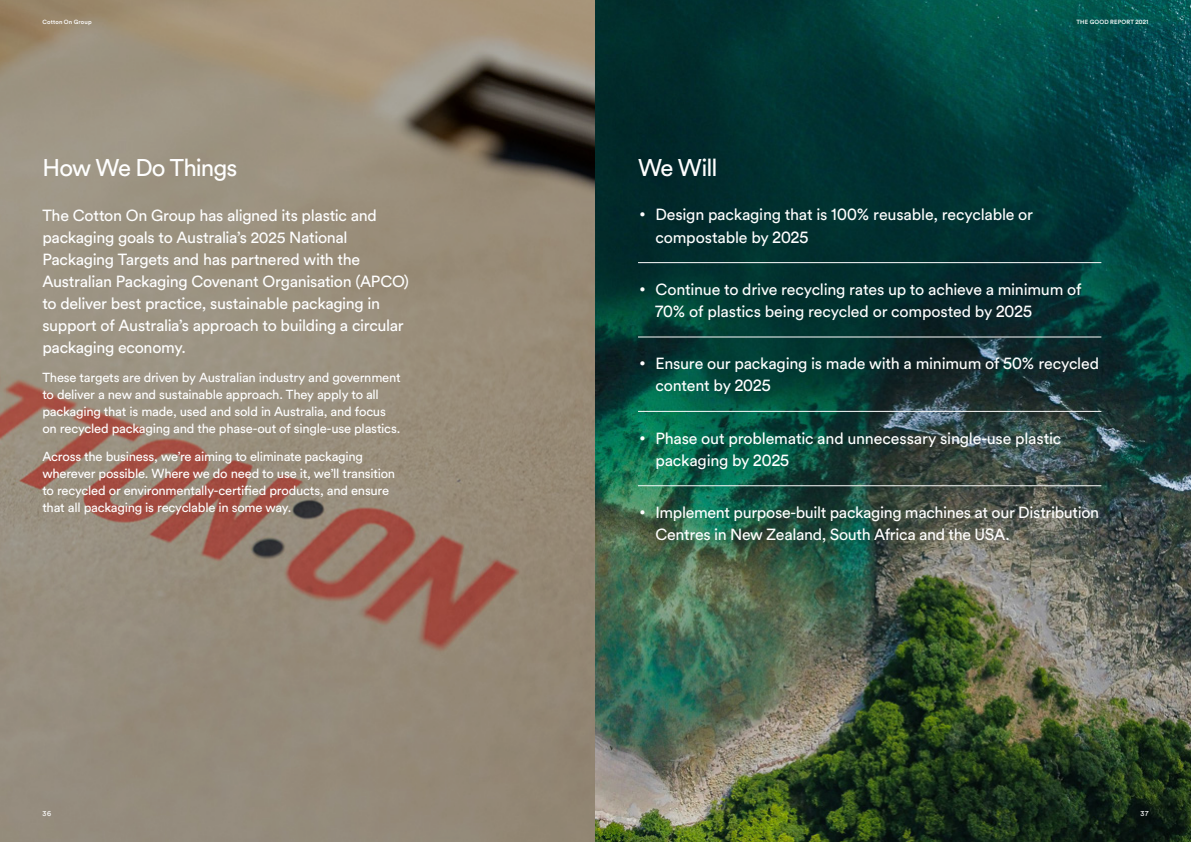
<style>
.page{position:relative;width:1191px;height:842px;background:#fff}
.page>*{position:absolute;margin:0;border:0;box-sizing:border-box;transform-origin:0 0}
.t1{font:500 24px "Circular CO";letter-spacing:-.04em;color:#fff}
.t2{font:500 16px/22.2px "Circular CO";letter-spacing:-.01em;color:#fff}
.t3{font:16px/22px "Circular Pro";letter-spacing:-.02em;color:#fff}
.t4{font:13px/17px "Circular Pro";letter-spacing:-.02em;color:#fff}
.t5{font:500 7px "Circular CO";color:#fff}
.t6{font:600 6px "Circular CO";letter-spacing:.025em;color:#fff}
</style>
<div class="page">
<img style="left:595px;top:0;width:596px;height:842px">
<svg style="left:0;top:0;width:595px;height:842px;background:#968776"></svg>
<hr style="left:638px;top:262px;width:463px;height:1px;background:#fff">
<hr style="left:638px;top:337px;width:463px;height:1px;background:#fff">
<hr style="left:638px;top:411px;width:463px;height:1px;background:#fff">
<hr style="left:638px;top:485px;width:463px;height:1px;background:#fff">
<p class="t6" style="left:43px;top:19px;width:51px">Cotton On Group</p>
<p class="t6" style="left:1076px;top:19px;width:73px">THE GOOD REPORT 2021</p>
<h1 class="t1" style="left:43px;top:155px;width:196px">How We Do Things</h1>
<h1 class="t1" style="left:638px;top:155px;width:81px">We Will</h1>
<p class="t2" style="left:655px;top:204px;width:379px;text-indent:-17px">• Design packaging that is 100% reusable, recyclable or compostable by 2025</p>
<p class="t2" style="left:655px;top:278px;width:428px;text-indent:-17px">• Continue to drive recycling rates up to achieve a minimum of<br>70% of plastics being recycled or composted by 2025</p>
<p class="t2" style="left:655px;top:353px;width:445px;text-indent:-17px">• Ensure our packaging is made with a minimum of 50% recycled content by 2025</p>
<p class="t2" style="left:655px;top:427px;width:407px;text-indent:-17px">• Phase out problematic and unnecessary single-use plastic packaging by 2025</p>
<p class="t2" style="left:655px;top:501px;width:445px;text-indent:-17px">• Implement purpose-built packaging machines at our Distribution<br>Centres in New Zealand, South Africa and the USA.</p>
<p class="t3" style="left:42px;top:204px;width:368px">The Cotton On Group has aligned its plastic and packaging goals to Australia’s 2025 National Packaging Targets and has partnered with the Australian Packaging Covenant Organisation (APCO) to deliver best practice, sustainable packaging in support of Australia’s approach to building a circular packaging economy.</p>
<p class="t4" style="left:42px;top:368px;width:360px">These targets are driven by Australian industry and government to deliver a new and sustainable approach. They apply to all packaging that is made, used and sold in Australia, and focus on recycled packaging and the phase-out of single-use plastics.</p>
<p class="t4" style="left:42px;top:447px;width:354px">Across the business, we’re aiming to eliminate packaging wherever possible. Where we do need to use it, we’ll transition to recycled or environmentally-certified products, and ensure that all packaging is recyclable in some way.</p>
<p class="t5" style="left:43px;top:810px;width:10px">36</p>
<p class="t5" style="left:1140px;top:810px;width:10px">37</p>
</div>
